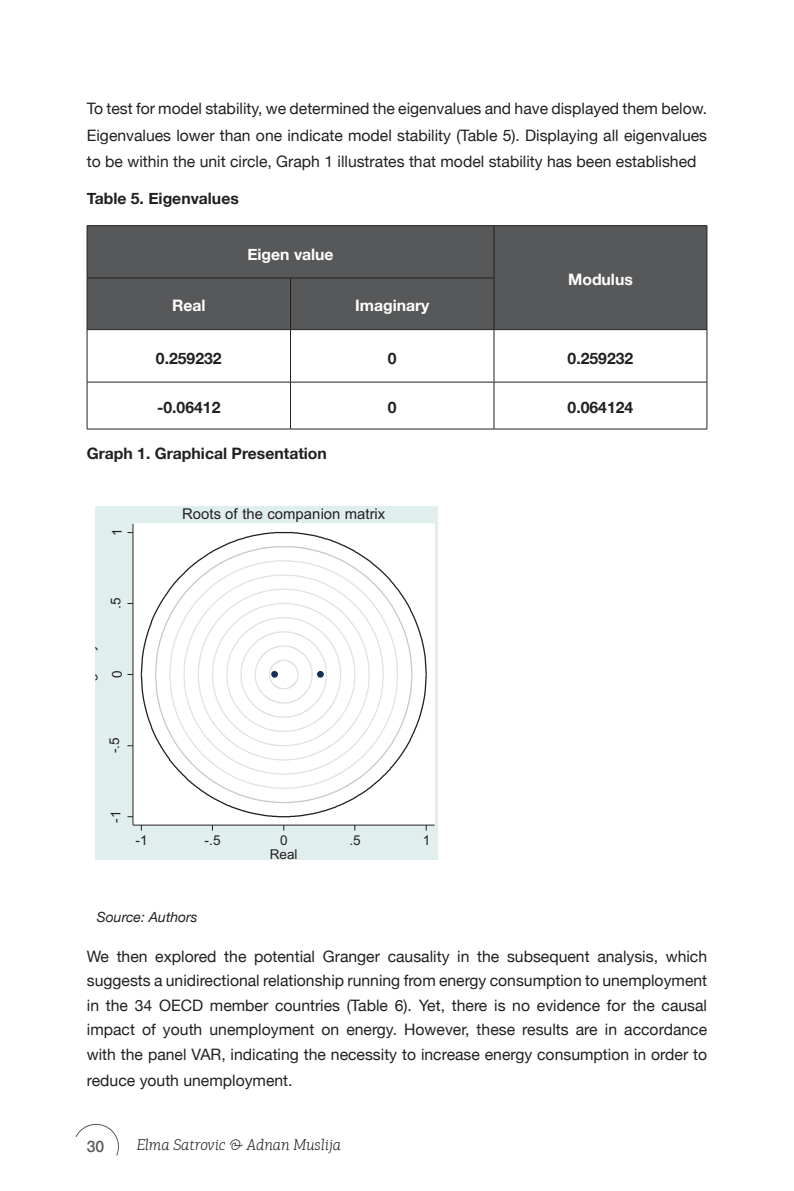
<style>
.page{position:relative;width:794px;height:1191px;background:#fff}
.page>*{position:absolute;margin:0;border:0;box-sizing:border-box;transform-origin:0 0}
.t1{font:15.75px/24.5px "Helvetica Neue";color:#231f20;text-align:justify}
.t2{font:700 15.75px "Helvetica Neue";color:#231f20}
.t3{font:700 15.75px "Helvetica Neue";color:#fff}
.t4{font:italic 300 15.75px "PF Agora Slab Pro";color:#231f20}
.t5{font:500 15.75px "Helvetica Neue";color:#57585a}
.t6{font:14.88px "Arial";letter-spacing:.005em;color:#231f20}
.t7{font:italic 14px "Helvetica Neue";color:#231f20}
.t8{font:13.47px "Arial";color:#231f20}
</style>
<div class="page">
<svg style="left:75px;top:1123px;width:44px;height:33px"></svg>
<div style="left:88px;top:226px;width:618px;height:103px;background:#57585a"></div>
<svg style="left:88px;top:330px;width:618px;height:52px"></svg>
<hr style="left:87px;top:225px;width:203px;height:1px;background:#231f20">
<hr style="left:87px;top:226px;width:1px;height:52px;background:#231f20">
<hr style="left:290px;top:225px;width:204px;height:1px;background:#231f20">
<hr style="left:494px;top:225px;width:213px;height:1px;background:#231f20">
<hr style="left:494px;top:226px;width:1px;height:52px;background:#231f20">
<hr style="left:87px;top:278px;width:1px;height:51px;background:#231f20">
<hr style="left:290px;top:278px;width:1px;height:51px;background:#231f20">
<hr style="left:494px;top:278px;width:1px;height:51px;background:#231f20">
<hr style="left:706px;top:226px;width:1px;height:52px;background:#231f20">
<hr style="left:706px;top:278px;width:1px;height:51px;background:#231f20">
<hr style="left:290px;top:382px;width:1px;height:47px;background:#231f20">
<hr style="left:494px;top:382px;width:1px;height:47px;background:#231f20">
<hr style="left:706px;top:382px;width:1px;height:47px;background:#231f20">
<hr style="left:290px;top:330px;width:1px;height:52px;background:#231f20">
<hr style="left:494px;top:330px;width:1px;height:52px;background:#231f20">
<hr style="left:706px;top:330px;width:1px;height:52px;background:#231f20">
<hr style="left:87px;top:278px;width:203px;height:1px;background:#231f20">
<hr style="left:290px;top:278px;width:204px;height:1px;background:#231f20">
<hr style="left:87px;top:329px;width:203px;height:1px;background:#231f20">
<hr style="left:87px;top:330px;width:1px;height:52px;background:#231f20">
<hr style="left:290px;top:329px;width:204px;height:1px;background:#231f20">
<hr style="left:494px;top:329px;width:213px;height:1px;background:#231f20">
<hr style="left:87px;top:382px;width:203px;height:1px;background:#231f20">
<hr style="left:87px;top:382px;width:1px;height:47px;background:#231f20">
<hr style="left:290px;top:382px;width:204px;height:1px;background:#231f20">
<hr style="left:494px;top:382px;width:212px;height:1px;background:#231f20">
<hr style="left:87px;top:429px;width:203px;height:1px;background:#231f20">
<hr style="left:290px;top:429px;width:204px;height:1px;background:#231f20">
<hr style="left:494px;top:429px;width:213px;height:1px;background:#231f20">
<div style="left:96px;top:506px;width:342px;height:354px;background:#e1eeee"></div>
<div style="left:133px;top:524px;width:301px;height:300px;background:#fff"></div>
<svg style="left:140px;top:531px;width:287px;height:142px"></svg>
<svg style="left:140px;top:673px;width:287px;height:145px"></svg>
<svg style="left:154px;top:545px;width:259px;height:259px"></svg>
<div style="left:271px;top:671px;width:7px;height:6px;border:1px solid #142e55;border-radius:50%"></div>
<hr style="left:133px;top:524px;width:1px;height:301px;background:#231f20">
<hr style="left:133px;top:824px;width:301px;height:1px;background:#231f20">
<p class="t1" style="left:87px;top:96px;width:622px;line-height:26.2px">To test for model stability, we determined the eigenvalues and have displayed them below.<br>Eigenvalues lower than one indicate model stability (Table 5). Displaying all eigenvalues to be within the unit circle, Graph 1 illustrates that model stability has been established</p>
<p class="t2" style="left:87px;top:186px;width:153px">Table 5. Eigenvalues</p>
<p class="t3" style="left:247px;top:241px;width:88px">Eigen value</p>
<p class="t3" style="left:568px;top:267px;width:66px">Modulus</p>
<p class="t3" style="left:172px;top:293px;width:35px">Real</p>
<p class="t3" style="left:355px;top:293px;width:76px">Imaginary</p>
<p class="t2" style="left:156px;top:345px;width:67px">0.259232</p>
<p class="t2" style="left:388px;top:345px;width:10px">0</p>
<p class="t2" style="left:567px;top:345px;width:67px">0.259232</p>
<p class="t2" style="left:157px;top:395px;width:65px">-0.06412</p>
<p class="t2" style="left:388px;top:395px;width:10px">0</p>
<p class="t2" style="left:567px;top:395px;width:67px">0.064124</p>
<p class="t2" style="left:87px;top:441px;width:242px">Graph 1. Graphical Presentation</p>
<p class="t8" style="left:108px;top:536px;width:9px;rotate:-90deg">1</p>
<p class="t6" style="left:182px;top:503px;width:205px">Roots of the companion matrix</p>
<p class="t8" style="left:106px;top:609px;width:13px;rotate:-90deg">.5</p>
<p class="t8" style="left:108px;top:678px;width:9px;rotate:-90deg">0</p>
<p class="t8" style="left:105px;top:753px;width:17px;rotate:-90deg">-.5</p>
<p class="t8" style="left:106px;top:822px;width:14px;rotate:-90deg">-1</p>
<p class="t8" style="left:136px;top:831px;width:14px">-1</p>
<p class="t8" style="left:205px;top:831px;width:17px">-.5</p>
<p class="t8" style="left:280px;top:831px;width:9px">0</p>
<p class="t8" style="left:349px;top:831px;width:13px">.5</p>
<p class="t8" style="left:423px;top:831px;width:9px">1</p>
<p class="t8" style="left:270px;top:844px;width:29px">Real</p>
<p class="t7" style="left:97px;top:907px;width:102px">Source: Authors</p>
<p class="t1" style="left:87px;top:944px;width:622px">We then explored the potential Granger causality in the subsequent analysis, which suggests a unidirectional relationship running from energy consumption to unemployment in the 34 OECD member countries (Table 6). Yet, there is no evidence for the causal impact of youth unemployment on energy. However, these results are in accordance with the panel VAR, indicating the necessity to increase energy consumption in order to</p>
<p class="t1" style="left:87px;top:1069px;width:207px">reduce youth unemployment.</p>
<p class="t5" style="left:87px;top:1133px;width:19px">30</p>
<p class="t4" style="left:137px;top:1135px;width:206px">Elma Satrovic &amp; Adnan Muslija</p>
</div>
